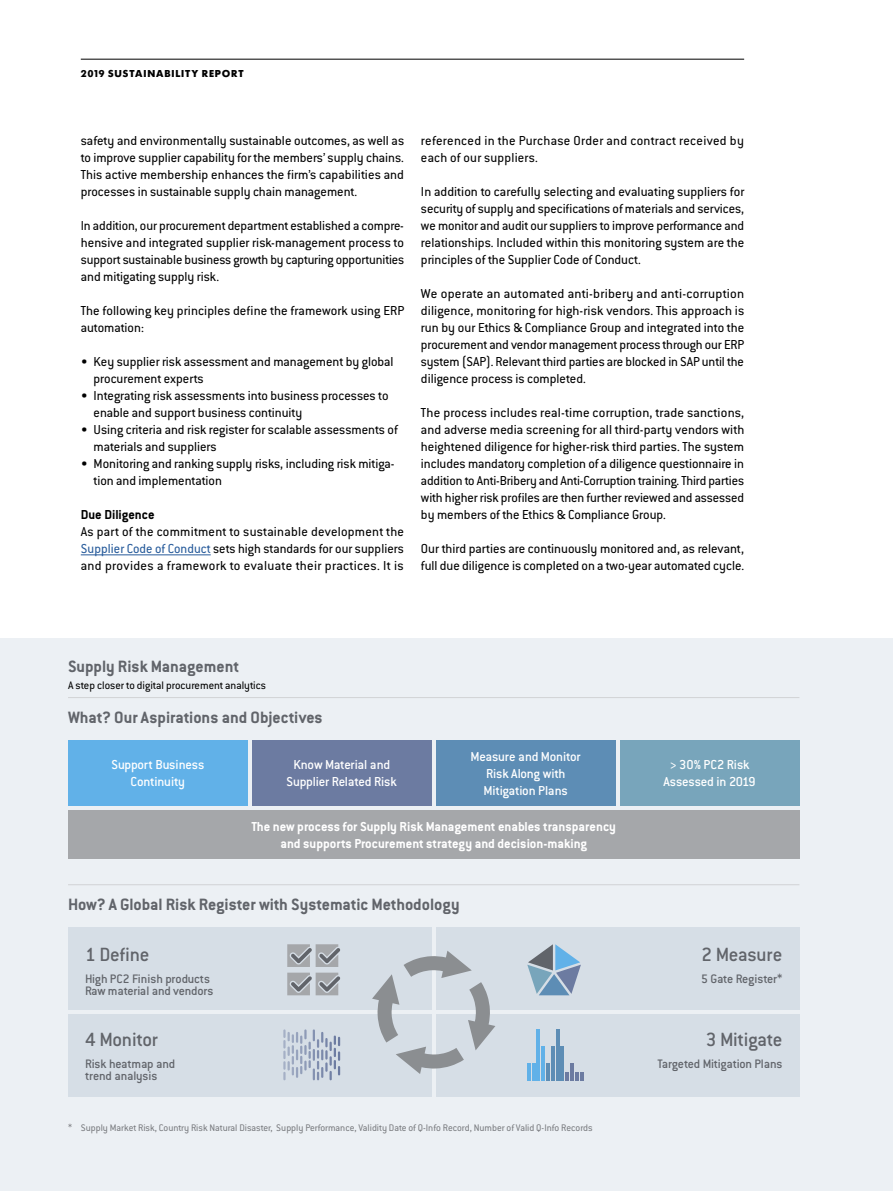
<style>
.page{position:relative;width:893px;height:1191px;background:#fff}
.page>*{position:absolute;margin:0;border:0;box-sizing:border-box;transform-origin:0 0}
.t1{font:500 21px "Conduit ITC Std";letter-spacing:-.015em;color:#61646a}
.t2{font:700 18px "Conduit ITC Std";color:#61646a}
.t3{font:14.25px/17px "Conduit ITC Std";color:#000;text-align:justify}
.t4{font:500 14.25px/17px "Conduit ITC Std";letter-spacing:-.015em;color:#fff;text-align:center}
.t5{font:700 14.25px/17px "Conduit ITC Std";color:#fff;text-align:center}
.t6{font:14.25px/17px "Conduit ITC Std";letter-spacing:.02em;color:#000}
.t7{font:700 14.25px "Conduit ITC Std";color:#000}
.t8{font:500 13.5px/12.8px "Conduit ITC Std";letter-spacing:-.015em;color:#61646a}
.t9{font:12px "Conduit ITC Std";color:#000}
.t10{font:10.5px "Conduit ITC Std";color:#7b7d81}
.t11{font:700 10.5px "Futura SH";letter-spacing:.115em;color:#000}
.s1{color:#275b9b}
</style>
<div class="page">
<hr style="left:81px;top:554px;width:130px;height:1px;background:#275b9b">
<hr style="left:81px;top:59px;width:663px;height:1px;background:#000">
<div style="left:0;top:638px;width:893px;height:553px;background:#ecf0f4"></div>
<div style="left:68px;top:1014px;width:364px;height:83px;background:#d6dee6"></div>
<div style="left:436px;top:1014px;width:363px;height:83px;background:#d6dee6"></div>
<div style="left:436px;top:927px;width:363px;height:83px;background:#d6dee6"></div>
<div style="left:68px;top:927px;width:364px;height:83px;background:#d6dee6"></div>
<div style="left:68px;top:740px;width:180px;height:66px;background:#61b1e8"></div>
<div style="left:68px;top:810px;width:731px;height:49px;background:#a5a7aa"></div>
<div style="left:252px;top:740px;width:180px;height:66px;background:#6c7ba1"></div>
<div style="left:436px;top:740px;width:179px;height:66px;background:#5d8db5"></div>
<div style="left:620px;top:740px;width:179px;height:66px;background:#78a5bb"></div>
<svg style="left:372px;top:951px;width:123px;height:123px"></svg>
<hr style="left:68px;top:884px;width:731px;height:1px;background:#d1d3d5">
<hr style="left:68px;top:697px;width:731px;height:1px;background:#d1d3d5">
<hr style="left:527px;top:1063px;width:3px;height:17px;background:#61b1e8">
<hr style="left:556px;top:1029px;width:3px;height:51px;background:#5d8db5">
<hr style="left:542px;top:1046px;width:3px;height:34px;background:#61b1e8">
<hr style="left:570px;top:1063px;width:3px;height:17px;background:#6c7ba1">
<hr style="left:532px;top:1063px;width:3px;height:17px;background:#61b1e8">
<hr style="left:561px;top:1046px;width:3px;height:34px;background:#5d8db5">
<hr style="left:546px;top:1063px;width:4px;height:17px;background:#5d8db5">
<hr style="left:537px;top:1029px;width:3px;height:51px;background:#61b1e8">
<svg style="left:566px;top:1072px;width:3px;height:8px"></svg>
<hr style="left:551px;top:1046px;width:3px;height:34px;background:#5d8db5">
<svg style="left:575px;top:1072px;width:8px;height:8px"></svg>
<svg style="left:527px;top:944px;width:54px;height:51px"></svg>
<svg style="left:283px;top:1030px;width:57px;height:49px"></svg>
<svg style="left:287px;top:944px;width:53px;height:51px"></svg>
<p class="t11" style="left:81px;top:67px;width:164px">2019 SUSTAINABILITY REPORT</p>
<p class="t3" style="left:81px;top:131px;width:325px">safety and environmentally sustainable outcomes, as well as to improve supplier capability for the members’ supply chains.<br>This active membership enhances the firm’s capabilities and processes in sustainable supply chain management.</p>
<p class="t3" style="left:81px;top:216px;width:325px">In addition, our procurement department established a compre&shy;hensive and integrated supplier risk-management process to support sustainable business growth by capturing opportunities and mitigating supply risk.</p>
<p class="t3" style="left:81px;top:301px;width:325px">The following key principles define the framework using ERP automation:</p>
<p class="t3" style="left:94px;top:352px;width:302px;text-indent:-13px">• Key supplier risk assessment and management by global procurement experts</p>
<p class="t3" style="left:94px;top:386px;width:296px;text-indent:-13px">• Integrating risk assessments into business processes to enable and support business continuity</p>
<p class="t3" style="left:94px;top:420px;width:306px;text-indent:-13px">• Using criteria and risk register for scalable assessments of materials and suppliers</p>
<p class="t3" style="left:94px;top:454px;width:302px;text-indent:-13px">• Monitoring and ranking supply risks, including risk mitiga&shy;tion and implementation</p>
<p class="t7" style="left:81px;top:506px;width:75px">Due Diligence</p>
<p class="t3" style="left:81px;top:522px;width:325px">As part of the commitment to sustainable development the <span class="s1">Supplier Code of Conduct</span> sets high standards for our suppliers and provides a framework to evaluate their practices. It is</p>
<p class="t6" style="left:421px;top:131px;width:324px">referenced in the Purchase Order and contract received by each of our suppliers.</p>
<p class="t3" style="left:421px;top:182px;width:325px">In addition to carefully selecting and evaluating suppliers for security of supply and specifications of materials and services, we monitor and audit our suppliers to improve performance and relationships. Included within this monitoring system are the principles of the Supplier Code of Conduct.</p>
<p class="t3" style="left:421px;top:284px;width:325px">We operate an automated anti-bribery and anti-corruption diligence, monitoring for high-risk vendors. This approach is run by our Ethics &amp; Compliance Group and integrated into the procurement and vendor management process through our ERP system (SAP). Relevant third parties are blocked in SAP until the diligence process is completed.</p>
<p class="t3" style="left:421px;top:403px;width:325px">The process includes real-time corruption, trade sanctions, and adverse media screening for all third-party vendors with heightened diligence for higher-risk third parties. The system includes mandatory completion of a diligence questionnaire in addition to Anti-Bribery and Anti-Corruption training. Third parties with higher risk profiles are then further reviewed and assessed by members of the Ethics &amp; Compliance Group.</p>
<p class="t3" style="left:421px;top:539px;width:325px">Our third parties are continuously monitored and, as relevant, full due diligence is completed on a two-year automated cycle.</p>
<p class="t2" style="left:68px;top:655px;width:173px">Supply Risk Management</p>
<p class="t9" style="left:68px;top:678px;width:199px">A step closer to digital procurement analytics</p>
<p class="t2" style="left:68px;top:706px;width:256px">What? Our Aspirations and Objectives</p>
<p class="t4" style="left:111px;top:755px;width:94px">Support Business<br>Continuity</p>
<p class="t4" style="left:287px;top:755px;width:112px">Know Material and<br>Supplier Related Risk</p>
<p class="t4" style="left:470px;top:747px;width:112px">Measure and Monitor<br>Risk Along with<br>Mitigation Plans</p>
<p class="t4" style="left:663px;top:755px;width:94px">&gt; 30% PC2 Risk<br>Assessed in 2019</p>
<p class="t5" style="left:251px;top:817px;width:366px">The new process for Supply Risk Management enables transparency and supports Procurement strategy and decision-making</p>
<p class="t2" style="left:68px;top:893px;width:393px">How? A Global Risk Register with Systematic Methodology</p>
<h1 class="t1" style="left:85px;top:942px;width:66px">1 Define</h1>
<h1 class="t1" style="left:701px;top:942px;width:83px">2 Measure</h1>
<p class="t8" style="left:85px;top:971px;width:130px">High PC2 Finish products<br>Raw material and vendors</p>
<p class="t8" style="left:701px;top:971px;width:83px">5 Gate Register*</p>
<h1 class="t1" style="left:85px;top:1027px;width:75px">4 Monitor</h1>
<h1 class="t1" style="left:706px;top:1027px;width:78px">3 Mitigate</h1>
<p class="t8" style="left:85px;top:1056px;width:92px">Risk heatmap and</p>
<p class="t8" style="left:658px;top:1056px;width:126px">Targeted Mitigation Plans</p>
<p class="t8" style="left:85px;top:1069px;width:74px">trend analysis</p>
<p class="t10" style="left:68px;top:1121px;width:526px">* Supply Market Risk, Country Risk Natural Disaster, Supply Performance, Validity Date of Q-Info Record, Number of Valid Q-Info Records</p>
</div>
